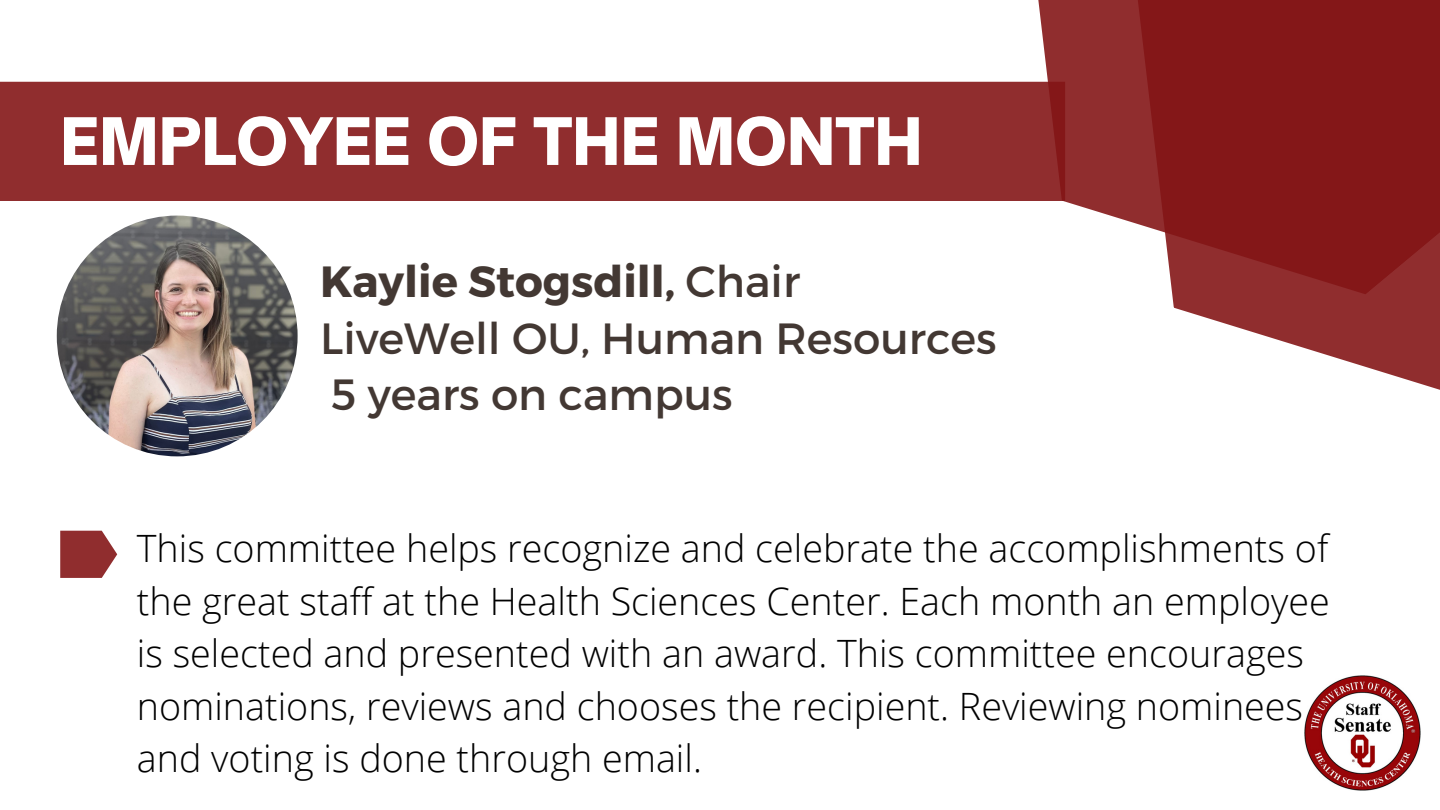
<style>
.page{position:relative;width:1440px;height:810px;background:#fff}
.page>*{position:absolute;margin:0;border:0;box-sizing:border-box;transform-origin:0 0}
.t1{font:900 62.6px "Open Sauce One";color:#fff}
.t2{font:43.6px/56.2px "Montserrat";color:#433833}
.t3{font:300 37.7px/52.5px "Open Sans";color:#000}
.s1{font-weight:700}
</style>
<div class="page">
<svg style="left:892px;top:0;width:548px;height:390px"></svg>
<div style="left:0;top:82px;width:1065px;height:119px;background:#902d2e"></div>
<img style="left:1305px;top:675px;width:115px;height:116px">
<img style="left:57px;top:216px;width:241px;height:240px;border-radius:50%">
<svg style="left:60px;top:531px;width:57px;height:47px;background:#9f494a"></svg>
<h1 class="t1" style="left:60px;top:102px;width:864px">EMPLOYEE OF THE MONTH</h1>
<p class="t2" style="left:320px;top:252px;width:678px"><span class="s1">Kaylie Stogsdill,</span> Chair<br>LiveWell OU, Human Resources<br>5 years on campus</p>
<p class="t3" style="left:137px;top:521px;width:1194px">This committee helps recognize and celebrate the accomplishments of the great staff at the Health Sciences Center. Each month an employee is selected and presented with an award. This committee encourages nominations, reviews and chooses the recipient. Reviewing nominees and voting is done through email.</p>
</div>
